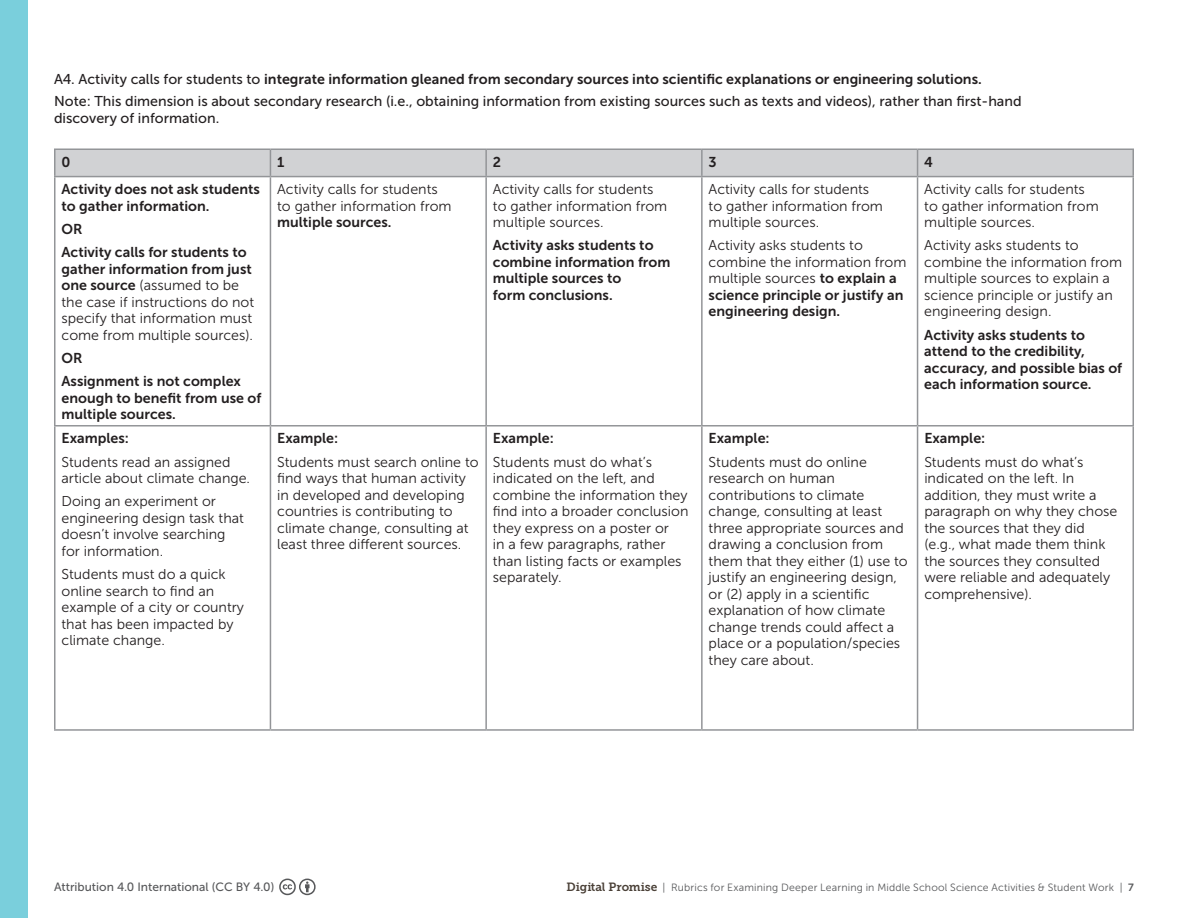
<style>
.page{position:relative;width:1188px;height:918px;background:#fff}
.page>*{position:absolute;margin:0;border:0;box-sizing:border-box;transform-origin:0 0}
.t1{font:14.25px/16.5px "Museo Sans 300";color:#231f20}
.t2{font:14.25px/16.5px "Museo Sans 700";color:#231f20}
.t3{font:14.25px/16.5px "Museo Sans 500";color:#231f20}
.t4{font:12px "Museo Sans 500";color:#57585a}
.t5{font:10.5px "Museo Sans 300";letter-spacing:.015em;color:#57585a}
.s1{font-family:"Museo Sans 500"}
.s2{font-family:"Museo Sans 700"}
.s3{font-family:"Museo Slab 700";font-size:11.85px;color:#4a4037}
</style>
<div class="page">
<div style="left:0;top:0;width:28px;height:918px;background:#7acfdc"></div>
<svg style="left:279px;top:879px;width:37px;height:16px"></svg>
<hr style="left:54px;top:148px;width:216px;height:2px;background:#939598">
<hr style="left:54px;top:150px;width:2px;height:26px;background:#939598">
<hr style="left:270px;top:148px;width:216px;height:2px;background:#939598">
<hr style="left:486px;top:148px;width:216px;height:2px;background:#939598">
<hr style="left:702px;top:148px;width:216px;height:2px;background:#939598">
<hr style="left:918px;top:148px;width:216px;height:2px;background:#939598">
<svg style="left:55px;top:149px;width:1077px;height:27px;background:#cdced1"></svg>
<hr style="left:1132px;top:150px;width:2px;height:26px;background:#939598">
<hr style="left:54px;top:176px;width:216px;height:1px;background:#939598">
<hr style="left:270px;top:176px;width:216px;height:1px;background:#939598">
<hr style="left:486px;top:176px;width:216px;height:1px;background:#939598">
<hr style="left:702px;top:176px;width:216px;height:1px;background:#939598">
<hr style="left:918px;top:176px;width:216px;height:1px;background:#939598">
<hr style="left:54px;top:177px;width:2px;height:248px;background:#939598">
<hr style="left:270px;top:177px;width:1px;height:248px;background:#939598">
<hr style="left:485px;top:177px;width:2px;height:248px;background:#939598">
<hr style="left:701px;top:177px;width:2px;height:248px;background:#939598">
<hr style="left:917px;top:177px;width:1px;height:248px;background:#939598">
<hr style="left:1132px;top:177px;width:2px;height:248px;background:#939598">
<hr style="left:54px;top:425px;width:216px;height:2px;background:#939598">
<hr style="left:54px;top:427px;width:2px;height:302px;background:#939598">
<hr style="left:270px;top:425px;width:216px;height:2px;background:#939598">
<hr style="left:270px;top:427px;width:1px;height:302px;background:#939598">
<hr style="left:486px;top:425px;width:216px;height:2px;background:#939598">
<hr style="left:485px;top:427px;width:2px;height:302px;background:#939598">
<hr style="left:702px;top:425px;width:216px;height:2px;background:#939598">
<hr style="left:701px;top:427px;width:2px;height:302px;background:#939598">
<hr style="left:918px;top:425px;width:216px;height:2px;background:#939598">
<hr style="left:917px;top:427px;width:1px;height:302px;background:#939598">
<hr style="left:1132px;top:427px;width:2px;height:302px;background:#939598">
<hr style="left:54px;top:729px;width:216px;height:2px;background:#939598">
<hr style="left:270px;top:729px;width:216px;height:2px;background:#939598">
<hr style="left:486px;top:729px;width:216px;height:2px;background:#939598">
<hr style="left:702px;top:729px;width:216px;height:2px;background:#939598">
<hr style="left:918px;top:729px;width:216px;height:2px;background:#939598">
<p class="t2" style="left:54px;top:71px;width:929px"><span class="s1">A4. Activity calls for students to</span> integrate information gleaned from secondary sources into scientific explanations or engineering solutions.</p>
<p class="t3" style="left:54px;top:93px;width:969px">Note: This dimension is about secondary research (i.e., obtaining information from existing sources such as texts and videos), rather than first-hand discovery of information.</p>
<p class="t2" style="left:62px;top:154px;width:10px">0</p>
<p class="t2" style="left:277px;top:154px;width:9px">1</p>
<p class="t2" style="left:493px;top:154px;width:10px">2</p>
<p class="t2" style="left:709px;top:154px;width:10px">3</p>
<p class="t2" style="left:924px;top:154px;width:10px">4</p>
<p class="t2" style="left:62px;top:181px;width:200px">Activity does not ask students to gather information.</p>
<p class="t2" style="left:62px;top:217px;width:187px;line-height:23.2px">OR<br>Activity calls for students to</p>
<p class="t2" style="left:62px;top:260px;width:192px">gather information from just</p>
<p class="t1" style="left:62px;top:277px;width:194px"><span class="s2">one source</span> (assumed to be the case if instructions do not specify that information must come from multiple sources).</p>
<p class="t2" style="left:62px;top:346px;width:181px;line-height:23.2px">OR<br>Assignment is not complex</p>
<p class="t2" style="left:62px;top:389px;width:201px">enough to benefit from use of multiple sources.</p>
<p class="t1" style="left:277px;top:181px;width:176px">Activity calls for students to gather information from</p>
<p class="t2" style="left:277px;top:214px;width:116px">multiple sources.</p>
<p class="t1" style="left:493px;top:181px;width:176px">Activity calls for students to gather information from multiple sources.</p>
<p class="t2" style="left:493px;top:237px;width:179px">Activity asks students to combine information from multiple sources to<br>form conclusions.</p>
<p class="t1" style="left:709px;top:181px;width:176px">Activity calls for students to gather information from multiple sources.</p>
<p class="t1" style="left:709px;top:237px;width:199px">Activity asks students to combine the information from multiple sources <span class="s2">to explain a</span></p>
<p class="t2" style="left:709px;top:287px;width:196px">science principle or justify an engineering design.</p>
<p class="t1" style="left:924px;top:181px;width:176px">Activity calls for students to gather information from multiple sources.</p>
<p class="t1" style="left:924px;top:237px;width:199px">Activity asks students to combine the information from multiple sources to explain a science principle or justify an engineering design.</p>
<p class="t2" style="left:924px;top:326px;width:199px">Activity asks students to attend to the credibility, accuracy, and possible bias of each information source.</p>
<p class="t2" style="left:62px;top:430px;width:69px">Examples:</p>
<p class="t1" style="left:62px;top:454px;width:190px">Students read an assigned article about climate change.</p>
<p class="t1" style="left:62px;top:493px;width:184px">Doing an experiment or engineering design task that doesn’t involve searching for information.</p>
<p class="t1" style="left:62px;top:566px;width:184px">Students must do a quick online search to find an example of a city or country that has been impacted by climate change.</p>
<p class="t2" style="left:277px;top:430px;width:63px">Example:</p>
<p class="t1" style="left:277px;top:454px;width:203px">Students must search online to find ways that human activity in developed and developing countries is contributing to climate change, consulting at least three different sources.</p>
<p class="t2" style="left:493px;top:430px;width:63px">Example:</p>
<p class="t1" style="left:493px;top:454px;width:197px">Students must do what’s indicated on the left, and combine the information they find into a broader conclusion they express on a poster or<br>in a few paragraphs, rather than listing facts or examples separately.</p>
<p class="t2" style="left:709px;top:430px;width:63px">Example:</p>
<p class="t1" style="left:709px;top:454px;width:201px">Students must do online research on human contributions to climate change, consulting at least three appropriate sources and drawing a conclusion from them that they either (1) use to justify an engineering design, or (2) apply in a scientific explanation of how climate change trends could affect a place or a population/species they care about.</p>
<p class="t2" style="left:924px;top:430px;width:63px">Example:</p>
<p class="t1" style="left:924px;top:454px;width:195px">Students must do what’s indicated on the left. In addition, they must write a paragraph on why they chose the sources that they did (e.g., what made them think the sources they consulted were reliable and adequately comprehensive).</p>
<p class="t4" style="left:54px;top:880px;width:222px">Attribution 4.0 International (CC BY 4.0)</p>
<p class="t5" style="left:567px;top:882px;width:569px"><span class="s3">Digital Promise</span> | Rubrics for Examining Deeper Learning in Middle School Science Activities &amp; Student Work | <span class="s2">7</span></p>
</div>
